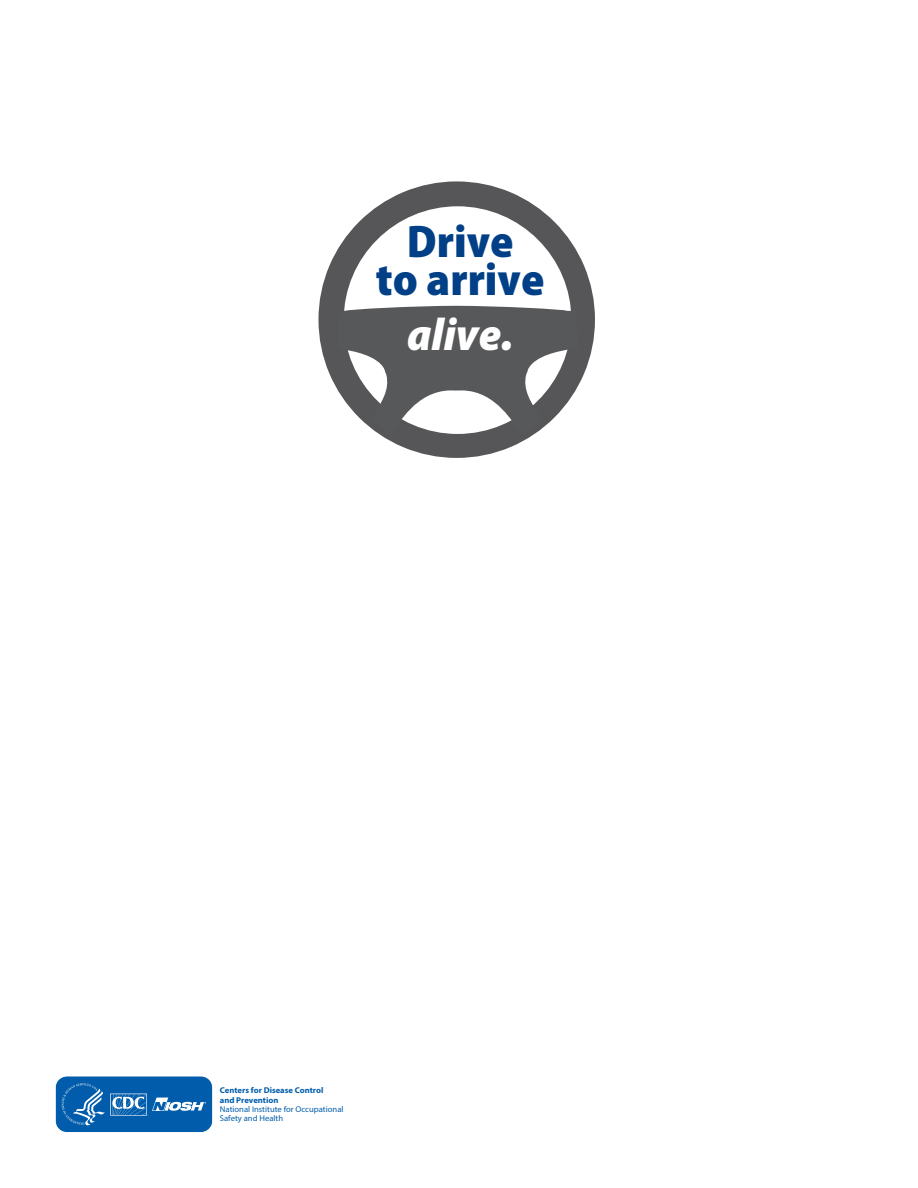
<style>
.page{position:relative;width:918px;height:1188px;background:#fff}
.page>*{position:absolute;margin:0;border:0;box-sizing:border-box;transform-origin:0 0}
.t1{font:900 semi-condensed 45.9px/37.5px "Myriad Pro";color:#014086;text-align:center}
.t2{font:italic 900 semi-condensed 45.9px "Myriad Pro";color:#fff}
.t3{font:8.4px/9.3px "Myriad Pro";color:#015dab}
.t4{font:700 8.4px/9.3px "Myriad Pro";color:#015dab}
</style>
<div class="page">
<svg style="left:318px;top:181px;width:277px;height:277px"></svg>
<svg style="left:324px;top:187px;width:267px;height:267px"></svg>
<svg style="left:337px;top:306px;width:241px;height:129px"></svg>
<svg style="left:55px;top:1076px;width:158px;height:57px;background:#2574b7"></svg>
<h1 class="t1" style="left:376px;top:224px;width:170px">Drive<br>to arrive</h1>
<h1 class="t2" style="left:407px;top:309px;width:108px">alive.</h1>
<p class="t4" style="left:220px;top:1086px;width:105px">Centers for Disease Control and Prevention</p>
<p class="t3" style="left:220px;top:1104px;width:125px">National Institute for Occupational<br>Safety and Health</p>
</div>
